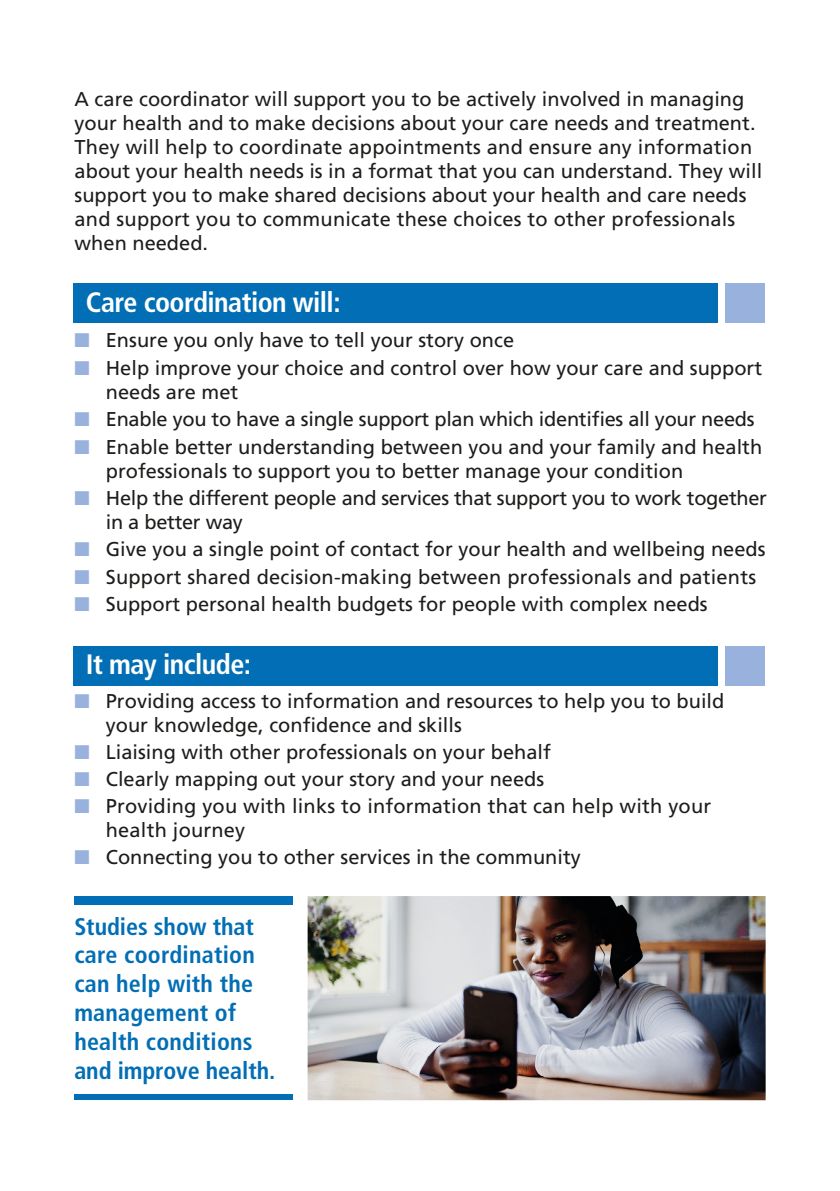
<style>
.page{position:relative;width:840px;height:1191px;background:#fff}
.page>*{position:absolute;margin:0;border:0;box-sizing:border-box;transform-origin:0 0}
.t1{font:700 condensed 28px "Frutiger";letter-spacing:-.02em;color:#fff}
.t2{font:700 condensed 24px/28.8px "Frutiger";letter-spacing:.01em;color:#026eb5}
.t3{font:20px/24px "Frutiger";color:#1d1d1b}
.s1{color:#99b2dd}
</style>
<div class="page">
<div style="left:73px;top:645px;width:643px;height:40px;background:#026eb5"></div>
<div style="left:73px;top:283px;width:643px;height:39px;background:#026eb5"></div>
<div style="left:74px;top:896px;width:219px;height:8px;background:#026eb5"></div>
<div style="left:74px;top:1094px;width:219px;height:6px;background:#026eb5"></div>
<img style="left:307px;top:896px;width:458px;height:204px">
<div style="left:725px;top:283px;width:40px;height:39px;background:#99b2dd"></div>
<div style="left:725px;top:645px;width:40px;height:40px;background:#99b2dd"></div>
<p class="t3" style="left:75px;top:87px;width:682px">A care coordinator will support you to be actively involved in managing your health and to make decisions about your care needs and treatment.</p>
<p class="t3" style="left:75px;top:135px;width:688px">They will help to coordinate appointments and ensure any information about your health needs is in a format that you can understand. They will support you to make shared decisions about your health and care needs and support you to communicate these choices to other professionals when needed.</p>
<p class="t1" style="left:86px;top:286px;width:256px">Care coordination will:</p>
<p class="t3" style="left:75px;top:328px;width:441px"><span class="s1">■</span> Ensure you only have to tell your story once</p>
<p class="t3" style="left:106px;top:355px;width:657px;text-indent:-31px"><span class="s1">■</span> Help improve your choice and control over how your care and support needs are met</p>
<p class="t3" style="left:75px;top:407px;width:681px"><span class="s1">■</span> Enable you to have a single support plan which identifies all your needs</p>
<p class="t3" style="left:106px;top:434px;width:657px;text-indent:-31px"><span class="s1">■</span> Enable better understanding between you and your family and health professionals to support you to better manage your condition</p>
<p class="t3" style="left:106px;top:486px;width:662px;text-indent:-31px"><span class="s1">■</span> Help the different people and services that support you to work together in a better way</p>
<p class="t3" style="left:75px;top:537px;width:692px"><span class="s1">■</span> Give you a single point of contact for your health and wellbeing needs</p>
<p class="t3" style="left:75px;top:564px;width:682px"><span class="s1">■</span> Support shared decision-making between professionals and patients</p>
<p class="t3" style="left:75px;top:592px;width:634px"><span class="s1">■</span> Support personal health budgets for people with complex needs</p>
<p class="t1" style="left:86px;top:647px;width:166px">It may include:</p>
<p class="t3" style="left:106px;top:689px;width:619px;text-indent:-31px"><span class="s1">■</span> Providing access to information and resources to help you to build your knowledge, confidence and skills</p>
<p class="t3" style="left:75px;top:740px;width:477px"><span class="s1">■</span> Liaising with other professionals on your behalf</p>
<p class="t3" style="left:75px;top:766px;width:471px"><span class="s1">■</span> Clearly mapping out your story and your needs</p>
<p class="t3" style="left:106px;top:793px;width:606px;text-indent:-31px"><span class="s1">■</span> Providing you with links to information that can help with your health journey</p>
<p class="t3" style="left:75px;top:844px;width:507px"><span class="s1">■</span> Connecting you to other services in the community</p>
<p class="t2" style="left:74px;top:911px;width:202px">Studies show that care coordination can help with the management of health conditions and improve health.</p>
</div>
